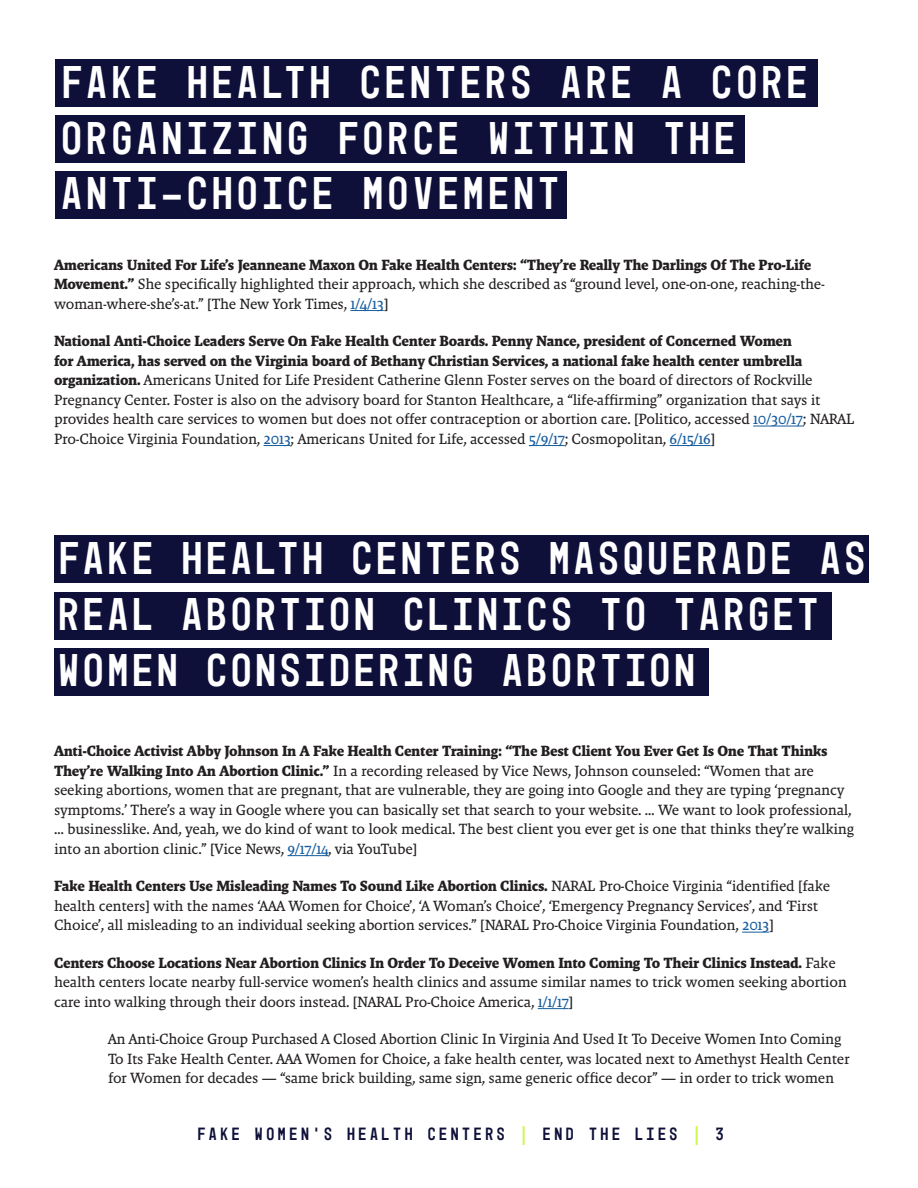
<style>
.page{position:relative;width:918px;height:1188px;background:#fff}
.page>*{position:absolute;margin:0;border:0;box-sizing:border-box;transform-origin:0 0}
.Paragraph{font:46.5px/55.8px "Mono 45 Headline";letter-spacing:.09em;color:#fff}
.t1{font:18px "Mono 45 Headline";letter-spacing:.2em;color:#0f1039}
.Paragraph-2{font:15px/19.5px "Malaga OTCE";letter-spacing:-.02em;color:#231f20}
.s1{font-weight:700}
.s2{color:#175d9e}
.s3{color:#cdf846}
</style>
<div class="page">
<div style="left:56px;top:59px;width:762px;height:48px;background:#0f1039"></div>
<div style="left:56px;top:115px;width:689px;height:48px;background:#0f1039"></div>
<div style="left:56px;top:171px;width:511px;height:48px;background:#0f1039"></div>
<div style="left:54px;top:536px;width:814px;height:47px;background:#0f1039"></div>
<hr style="left:350px;top:310px;width:34px;height:1px;background:#175d9e">
<hr style="left:753px;top:426px;width:50px;height:1px;background:#175d9e">
<svg style="left:264px;top:445px;width:27px;height:1px"></svg>
<hr style="left:529px;top:445px;width:36px;height:1px;background:#175d9e">
<hr style="left:670px;top:445px;width:41px;height:1px;background:#175d9e">
<div style="left:54px;top:648px;width:655px;height:48px;background:#0f1039"></div>
<div style="left:54px;top:592px;width:778px;height:48px;background:#0f1039"></div>
<hr style="left:288px;top:855px;width:40px;height:1px;background:#175d9e">
<svg style="left:742px;top:932px;width:27px;height:1px"></svg>
<hr style="left:538px;top:1008px;width:31px;height:1px;background:#175d9e">
<p class="Paragraph" style="left:62px;top:54px;width:747px">FAKE HEALTH CENTERS ARE A CORE<br>ORGANIZING FORCE WITHIN THE<br>ANTI-CHOICE MOVEMENT</p>
<p class="Paragraph-2" style="left:54px;top:255px;width:772px"><span class="s1">Americans United For Life’s Jeanneane Maxon On Fake Health Centers: “They’re Really The Darlings Of The Pro-Life<br>Movement.”</span> She specifically highlighted their approach, which she described as “ground level, one-on-one, reaching-the&shy;woman-where-she’s-at.” [The New York Times, <span class="s2">1/4/13</span>]</p>
<p class="Paragraph-2" style="left:54px;top:331px;width:802px"><span class="s1">National Anti-Choice Leaders Serve On Fake Health Center Boards. Penny Nance, president of Concerned Women<br>for America, has served on the Virginia board of Bethany Christian Services, a national fake health center umbrella organization.</span> Americans United for Life President Catherine Glenn Foster serves on the board of directors of Rockville Pregnancy Center. Foster is also on the advisory board for Stanton Healthcare, a “life-affirming” organization that says it provides health care services to women but does not offer contraception or abortion care. [Politico, accessed <span class="s2">10/30/17</span>; NARAL Pro-Choice Virginia Foundation, <span class="s2">2013</span>; Americans United for Life, accessed <span class="s2">5/9/17</span>; Cosmopolitan, <span class="s2">6/15/16</span>]</p>
<p class="Paragraph" style="left:58px;top:531px;width:808px">FAKE HEALTH CENTERS MASQUERADE AS<br>REAL ABORTION CLINICS TO TARGET<br>WOMEN CONSIDERING ABORTION</p>
<p class="Paragraph-2" style="left:54px;top:741px;width:802px"><span class="s1">Anti-Choice Activist Abby Johnson In A Fake Health Center Training: “The Best Client You Ever Get Is One That Thinks They’re Walking Into An Abortion Clinic.”</span> In a recording released by Vice News, Johnson counseled: “Women that are seeking abortions, women that are pregnant, that are vulnerable, they are going into Google and they are typing ‘pregnancy symptoms.’ There’s a way in Google where you can basically set that search to your website. … We want to look professional, … businesslike. And, yeah, we do kind of want to look medical. The best client you ever get is one that thinks they’re walking into an abortion clinic.” [Vice News, <span class="s2">9/17/14</span>, via YouTube]</p>
<p class="Paragraph-2" style="left:54px;top:876px;width:778px"><span class="s1">Fake Health Centers Use Misleading Names To Sound Like Abortion Clinics.</span> NARAL Pro-Choice Virginia “identified [fake health centers] with the names ‘AAA Women for Choice’, ‘A Woman’s Choice’, ‘Emergency Pregnancy Services’, and ‘First<br>Choice’, all misleading to an individual seeking abortion services.” [NARAL Pro-Choice Virginia Foundation, <span class="s2">2013</span>]</p>
<p class="Paragraph-2" style="left:54px;top:953px;width:794px"><span class="s1">Centers Choose Locations Near Abortion Clinics In Order To Deceive Women Into Coming To Their Clinics Instead.</span> Fake health centers locate nearby full-service women’s health clinics and assume similar names to trick women seeking abortion care into walking through their doors instead. [NARAL Pro-Choice America, <span class="s2">1/1/17</span>]</p>
<p class="Paragraph-2" style="left:108px;top:1029px;width:743px">An Anti-Choice Group Purchased A Closed Abortion Clinic In Virginia And Used It To Deceive Women Into Coming<br>To Its Fake Health Center. AAA Women for Choice, a fake health center, was located next to Amethyst Health Center for Women for decades — “same brick building, same sign, same generic office decor” — in order to trick women</p>
<p class="t1" style="left:197px;top:1123px;width:528px">FAKE WOMEN’S HEALTH CENTERS <span class="s3">|</span> END THE LIES <span class="s3">|</span> 3</p>
</div>
